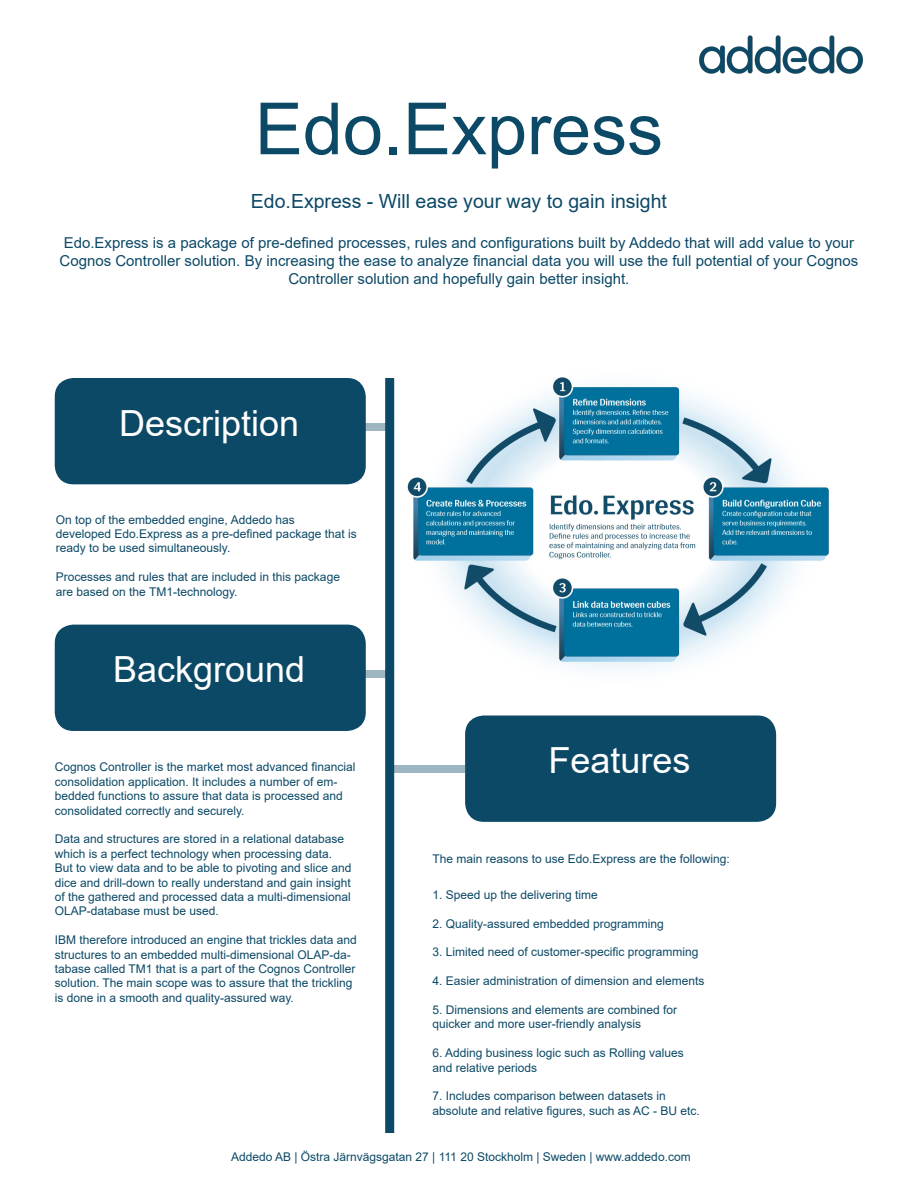
<style>
.page{position:relative;width:918px;height:1188px;background:#fff}
.page>*{position:absolute;margin:0;border:0;box-sizing:border-box;transform-origin:0 0}
.t1{font:72px "Arial";color:#0c4966}
.t2{font:36px "Arial";color:#fff}
.t3{font:19.5px "Arial";color:#0c4966}
.t4{font:15px/18px "Arial";color:#0c4966;text-align:center}
.t5{font:12px/14.4px "Arial";color:#0c4966}
</style>
<div class="page">
<img style="left:700px;top:36px;width:162px;height:38px">
<div style="left:393px;top:765px;width:72px;height:7px;background:#9eb6c2"></div>
<img style="left:379px;top:377px;width:450px;height:323px">
<div style="left:385px;top:378px;width:9px;height:755px;background:#0c4966;border:2px solid #0c4966"></div>
<div style="left:56px;top:379px;width:309px;height:105px;background:#0c4966;border-radius:18px"></div>
<div style="left:55px;top:378px;width:311px;height:106px;border:2px solid #0c4966;border-radius:18px"></div>
<svg style="left:363px;top:424px;width:31px;height:7px"></svg>
<div style="left:56px;top:625px;width:309px;height:105px;background:#0c4966;border-radius:18px"></div>
<div style="left:55px;top:625px;width:311px;height:106px;border:2px solid #0c4966;border-radius:18px"></div>
<svg style="left:363px;top:670px;width:22px;height:8px"></svg>
<div style="left:466px;top:716px;width:309px;height:105px;background:#0c4966;border-radius:18px"></div>
<div style="left:465px;top:716px;width:311px;height:106px;border:2px solid #0c4966;border-radius:18px"></div>
<p class="t1" style="left:255px;top:79px;width:410px">Edo.Express</p>
<p class="t3" style="left:251px;top:188px;width:418px">Edo.Express - Will ease your way to gain insight</p>
<p class="t4" style="left:60px;top:233px;width:800px">Edo.Express is a package of pre-defined processes, rules and configurations built by Addedo that will add value to your<br>Cognos Controller solution. By increasing the ease to analyze financial data you will use the full potential of your Cognos<br>Controller solution and hopefully gain better insight.</p>
<p class="t2" style="left:119px;top:398px;width:182px">Description</p>
<p class="t5" style="left:56px;top:512px;width:240px">On top of the embedded engine, Addedo has</p>
<p class="t5" style="left:56px;top:527px;width:302px">developed Edo.Express as a pre-defined package that is ready to be used simultaneously.</p>
<p class="t5" style="left:56px;top:570px;width:286px">Processes and rules that are included in this package are based on the TM1-technology.</p>
<p class="t2" style="left:113px;top:645px;width:194px">Background</p>
<p class="t2" style="left:549px;top:736px;width:144px">Features</p>
<p class="t5" style="left:55px;top:760px;width:302px">Cognos Controller is the market most advanced financial consolidation application. It includes a number of em&shy;bedded functions to assure that data is processed and consolidated correctly and securely.</p>
<p class="t5" style="left:55px;top:832px;width:298px">Data and structures are stored in a relational database which is a perfect technology when processing data.<br>But to view data and to be able to pivoting and slice and dice and drill-down to really understand and gain insight of the gathered and processed data a multi-dimensional OLAP-database must be used.</p>
<p class="t5" style="left:55px;top:933px;width:304px">IBM therefore introduced an engine that trickles data and structures to an embedded multi-dimensional OLAP-da&shy;tabase called TM1 that is a part of the Cognos Controller solution. The main scope was to assure that the trickling is done in a smooth and quality-assured way.</p>
<p class="t5" style="left:432px;top:851px;width:299px">The main reasons to use Edo.Express are the following:</p>
<p class="t5" style="left:432px;top:887px;width:167px">1. Speed up the delivering time</p>
<p class="t5" style="left:432px;top:916px;width:233px">2. Quality-assured embedded programming</p>
<p class="t5" style="left:432px;top:945px;width:268px">3. Limited need of customer-specific programming</p>
<p class="t5" style="left:432px;top:974px;width:274px">4. Easier administration of dimension and elements</p>
<p class="t5" style="left:432px;top:1002px;width:246px">5. Dimensions and elements are combined for</p>
<p class="t5" style="left:432px;top:1017px;width:210px">quicker and more user-friendly analysis</p>
<p class="t5" style="left:432px;top:1046px;width:253px">6. Adding business logic such as Rolling values and relative periods</p>
<p class="t5" style="left:432px;top:1089px;width:235px">7. Includes comparison between datasets in</p>
<p class="t5" style="left:432px;top:1103px;width:269px">absolute and relative figures, such as AC - BU etc.</p>
<p class="t5" style="left:231px;top:1149px;width:461px">Addedo AB | Östra Järnvägsgatan 27 | 111 20 Stockholm | Sweden | www.addedo.com</p>
</div>
